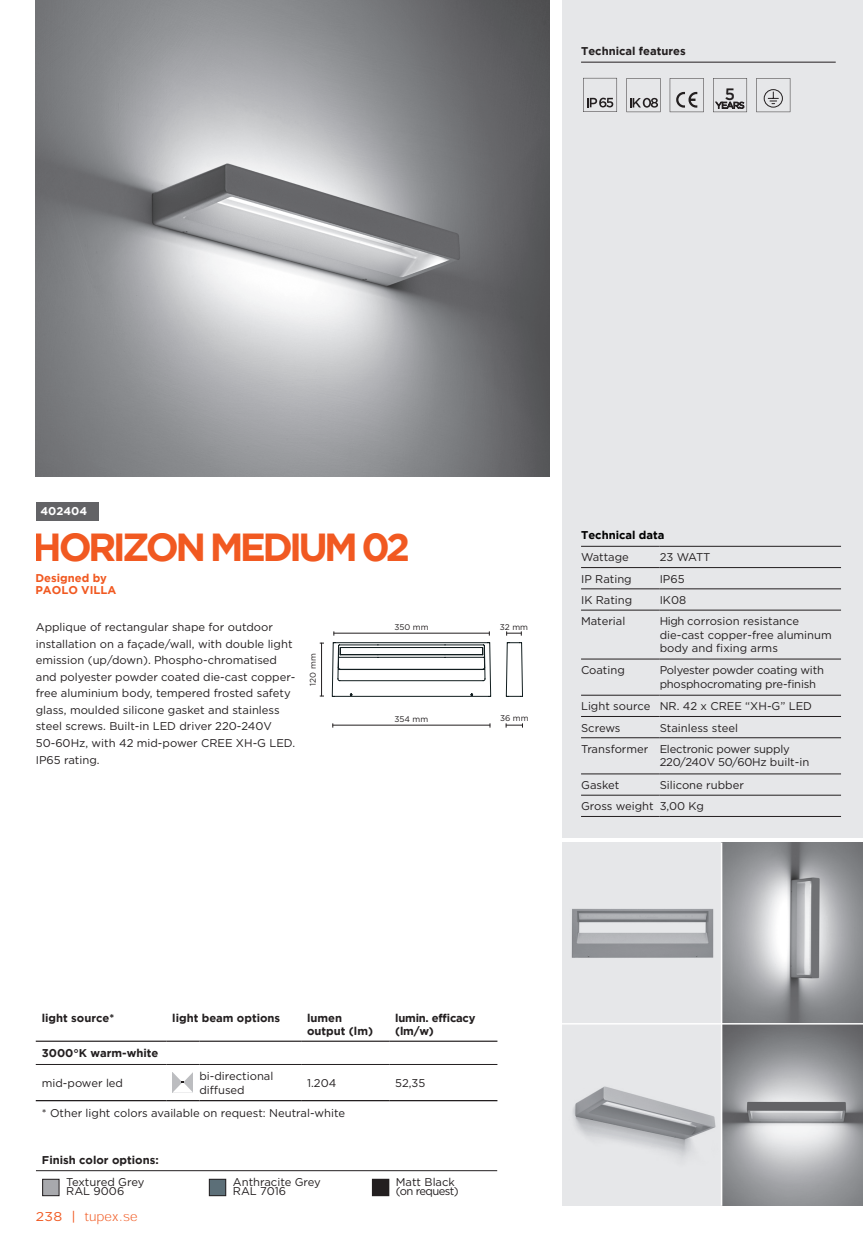
<style>
.page{position:relative;width:863px;height:1233px;background:#fff}
.page>*{position:absolute;margin:0;border:0;box-sizing:border-box;transform-origin:0 0}
.t1{font:700 39px "Gotham";letter-spacing:-.095em;color:#f15921}
.t2{font:500 16.5px "Gotham";color:#231f20}
.t3{font:300 12.75px "Adobe Gothic Std";color:#f15921}
.t4{font:11.25px/16.5px "Gotham";color:#231f20}
.t5{font:11.25px/13.5px "Gotham";letter-spacing:-.02em;color:#231f20}
.t6{font:700 11.25px/13.5px "Gotham";color:#231f20}
.t7{font:700 11.25px/13.5px "Gotham";letter-spacing:-.02em;color:#231f20}
.t8{font:700 11.25px/12px "Gotham";color:#f15921}
.t9{font:11.25px/9px "Gotham";letter-spacing:-.025em;color:#231f20}
.t10{font:700 11.25px "Gotham";color:#000}
.t11{font:700 11.25px "Gotham";color:#fff}
.t12{font:8.25px "Gotham";color:#231f20}
.s1{font-family:"Gotham";font-weight:400}
</style>
<div class="page">
<div style="left:562px;top:0;width:300px;height:837px;background:#e6e7e9"></div>
<div style="left:562px;top:842px;width:300px;height:363px;background:#e6e7e9"></div>
<img style="left:722px;top:842px;width:140px;height:363px">
<hr style="left:581px;top:62px;width:254px;height:1px;background:#231f20">
<svg style="left:669px;top:78px;width:34px;height:34px"></svg>
<svg style="left:713px;top:78px;width:34px;height:34px"></svg>
<svg style="left:626px;top:78px;width:34px;height:34px"></svg>
<svg style="left:583px;top:78px;width:34px;height:34px"></svg>
<svg style="left:756px;top:78px;width:34px;height:34px"></svg>
<div style="left:36px;top:502px;width:62px;height:18px;background:#636366"></div>
<hr style="left:36px;top:1040px;width:130px;height:1px;background:#231f20">
<hr style="left:166px;top:1040px;width:33px;height:1px;background:#231f20">
<hr style="left:199px;top:1040px;width:102px;height:1px;background:#231f20">
<hr style="left:301px;top:1040px;width:88px;height:1px;background:#231f20">
<hr style="left:389px;top:1040px;width:108px;height:1px;background:#231f20">
<hr style="left:36px;top:1064px;width:130px;height:1px;background:#231f20">
<hr style="left:166px;top:1064px;width:33px;height:1px;background:#231f20">
<hr style="left:199px;top:1064px;width:102px;height:1px;background:#231f20">
<hr style="left:301px;top:1064px;width:88px;height:1px;background:#231f20">
<hr style="left:389px;top:1064px;width:108px;height:1px;background:#231f20">
<hr style="left:36px;top:1099px;width:130px;height:2px;background:#231f20">
<hr style="left:166px;top:1099px;width:33px;height:2px;background:#231f20">
<hr style="left:199px;top:1099px;width:102px;height:2px;background:#231f20">
<hr style="left:301px;top:1099px;width:88px;height:2px;background:#231f20">
<hr style="left:389px;top:1099px;width:108px;height:2px;background:#231f20">
<svg style="left:172px;top:1072px;width:21px;height:20px"></svg>
<hr style="left:36px;top:1170px;width:461px;height:1px;background:#231f20">
<img style="left:571px;top:908px;width:143px;height:50px">
<img style="left:573px;top:1086px;width:143px;height:72px">
<hr style="left:560px;top:1022px;width:302px;height:2px;background:#fff">
<hr style="left:581px;top:546px;width:78px;height:1px;background:#231f20">
<hr style="left:659px;top:546px;width:181px;height:1px;background:#231f20">
<hr style="left:581px;top:816px;width:78px;height:1px;background:#231f20">
<hr style="left:659px;top:816px;width:181px;height:1px;background:#231f20">
<hr style="left:581px;top:567px;width:78px;height:1px;background:#231f20">
<hr style="left:659px;top:567px;width:181px;height:1px;background:#231f20">
<hr style="left:581px;top:588px;width:78px;height:1px;background:#231f20">
<hr style="left:659px;top:588px;width:181px;height:1px;background:#231f20">
<hr style="left:581px;top:610px;width:78px;height:1px;background:#231f20">
<hr style="left:659px;top:610px;width:181px;height:1px;background:#231f20">
<hr style="left:581px;top:658px;width:78px;height:1px;background:#231f20">
<hr style="left:659px;top:658px;width:181px;height:1px;background:#231f20">
<hr style="left:581px;top:695px;width:78px;height:1px;background:#231f20">
<hr style="left:659px;top:695px;width:181px;height:1px;background:#231f20">
<hr style="left:581px;top:716px;width:78px;height:1px;background:#231f20">
<hr style="left:659px;top:716px;width:181px;height:1px;background:#231f20">
<hr style="left:581px;top:737px;width:78px;height:1px;background:#231f20">
<hr style="left:659px;top:737px;width:181px;height:1px;background:#231f20">
<hr style="left:581px;top:773px;width:78px;height:1px;background:#231f20">
<hr style="left:659px;top:773px;width:181px;height:1px;background:#231f20">
<hr style="left:581px;top:794px;width:78px;height:1px;background:#231f20">
<hr style="left:659px;top:794px;width:181px;height:1px;background:#231f20">
<hr style="left:720px;top:842px;width:2px;height:363px;background:#fff">
<svg style="left:332px;top:642px;width:159px;height:54px"></svg>
<svg style="left:506px;top:642px;width:17px;height:54px"></svg>
<hr style="left:333px;top:633px;width:156px;height:1px;background:#231f20">
<svg style="left:506px;top:631px;width:16px;height:4px"></svg>
<hr style="left:332px;top:724px;width:158px;height:1px;background:#231f20">
<svg style="left:505px;top:723px;width:18px;height:4px"></svg>
<hr style="left:321px;top:642px;width:1px;height:54px;background:#231f20">
<div style="left:43px;top:1179px;width:16px;height:16px;background:#a8a9ad"></div>
<div style="left:42px;top:1178px;width:17px;height:17px;border:1px solid #231f20"></div>
<div style="left:372px;top:1179px;width:17px;height:16px;background:#231f20"></div>
<div style="left:372px;top:1178px;width:17px;height:17px;border:1px solid #231f20"></div>
<div style="left:209px;top:1179px;width:17px;height:16px;background:#5c6f78"></div>
<div style="left:209px;top:1178px;width:17px;height:17px;border:1px solid #231f20"></div>
<img style="left:36px;top:0;width:513px;height:476px">
<p class="t6" style="left:581px;top:44px;width:106px">Technical features</p>
<h2 class="t2" style="left:724px;top:84px;width:12px">5</h2>
<p class="t11" style="left:40px;top:505px;width:48px">402404</p>
<h1 class="t1" style="left:33px;top:524px;width:378px">HORIZON MEDIUM 02</h1>
<p class="t8" style="left:35px;top:572px;width:82px">Designed by<br>PAOLO VILLA</p>
<p class="t4" style="left:36px;top:619px;width:261px">Applique of rectangular shape for outdoor installation on a façade/wall, with double light emission (up/down). Phospho-chromatised and polyester powder coated die-cast copper&shy;free aluminium body, tempered frosted safety glass, moulded silicone gasket and stainless steel screws. Built-in LED driver 220-240V 50-60Hz, with 42 mid-power CREE XH-G LED.<br>IP65 rating.</p>
<p class="t12" style="left:307px;top:685px;width:33px;rotate:-90deg">120 mm</p>
<p class="t12" style="left:394px;top:621px;width:36px">350 mm</p>
<p class="t12" style="left:500px;top:621px;width:30px">32 mm</p>
<p class="t12" style="left:394px;top:713px;width:35px">354 mm</p>
<p class="t12" style="left:500px;top:712px;width:30px">36 mm</p>
<p class="t10" style="left:581px;top:528px;width:85px">Technical data</p>
<p class="t4" style="left:581px;top:549px;width:49px">Wattage</p>
<p class="t4" style="left:659px;top:549px;width:52px">23 WATT</p>
<p class="t4" style="left:581px;top:570px;width:52px">IP Rating</p>
<p class="t4" style="left:659px;top:570px;width:26px">IP65</p>
<p class="t4" style="left:581px;top:591px;width:53px">IK Rating</p>
<p class="t4" style="left:659px;top:591px;width:28px">IK08</p>
<p class="t4" style="left:581px;top:612px;width:46px">Material</p>
<p class="t4" style="left:659px;top:614px;width:174px;line-height:13.5px">High corrosion resistance die-cast copper-free aluminum body and fixing arms</p>
<p class="t4" style="left:581px;top:661px;width:45px">Coating</p>
<p class="t5" style="left:659px;top:663px;width:166px">Polyester powder coating with phosphocromating pre-finish</p>
<p class="t4" style="left:581px;top:695px;width:232px;line-height:21.3px">Light source NR. 42 x CREE “XH-G” LED<br>Screws</p>
<p class="t5" style="left:581px;top:716px;width:210px;line-height:21.3px;text-indent:79px">Stainless steel<br>Transformer Electronic power supply</p>
<p class="t5" style="left:659px;top:755px;width:151px">220/240V 50/60Hz built-in</p>
<p class="t4" style="left:581px;top:776px;width:40px">Gasket</p>
<p class="t4" style="left:581px;top:774px;width:164px;line-height:21.3px;text-indent:79px">Silicone rubber<br>Gross weight 3,00 Kg</p>
<p class="t6" style="left:42px;top:1010px;width:74px">light source*</p>
<p class="t6" style="left:172px;top:1010px;width:109px">light beam options</p>
<p class="t6" style="left:307px;top:1010px;width:67px">lumen output (lm)</p>
<p class="t7" style="left:395px;top:1010px;width:82px">lumin. efficacy (lm/w)</p>
<p class="t6" style="left:42px;top:1045px;width:118px">3000°K warm-white</p>
<p class="t4" style="left:42px;top:1074px;width:83px">mid-power led</p>
<p class="t4" style="left:199px;top:1069px;width:76px;line-height:13.5px">bi-directional diffused</p>
<p class="t4" style="left:307px;top:1074px;width:31px">1.204</p>
<p class="t4" style="left:395px;top:1074px;width:31px">52,35</p>
<p class="t4" style="left:42px;top:1104px;width:305px">* Other light colors available on request: Neutral-white</p>
<p class="t6" style="left:42px;top:1152px;width:118px">Finish color options:</p>
<p class="t4" style="left:66px;top:1177px;width:80px;line-height:9px">Textured Grey<br>RAL 9006</p>
<p class="t9" style="left:396px;top:1177px;width:64px">Matt Black (on request)</p>
<p class="t4" style="left:233px;top:1177px;width:90px;line-height:9px">Anthracite Grey<br>RAL 7016</p>
<p class="t3" style="left:36px;top:1206px;width:103px"><span class="s1">238 |</span> tupex.se</p>
</div>
